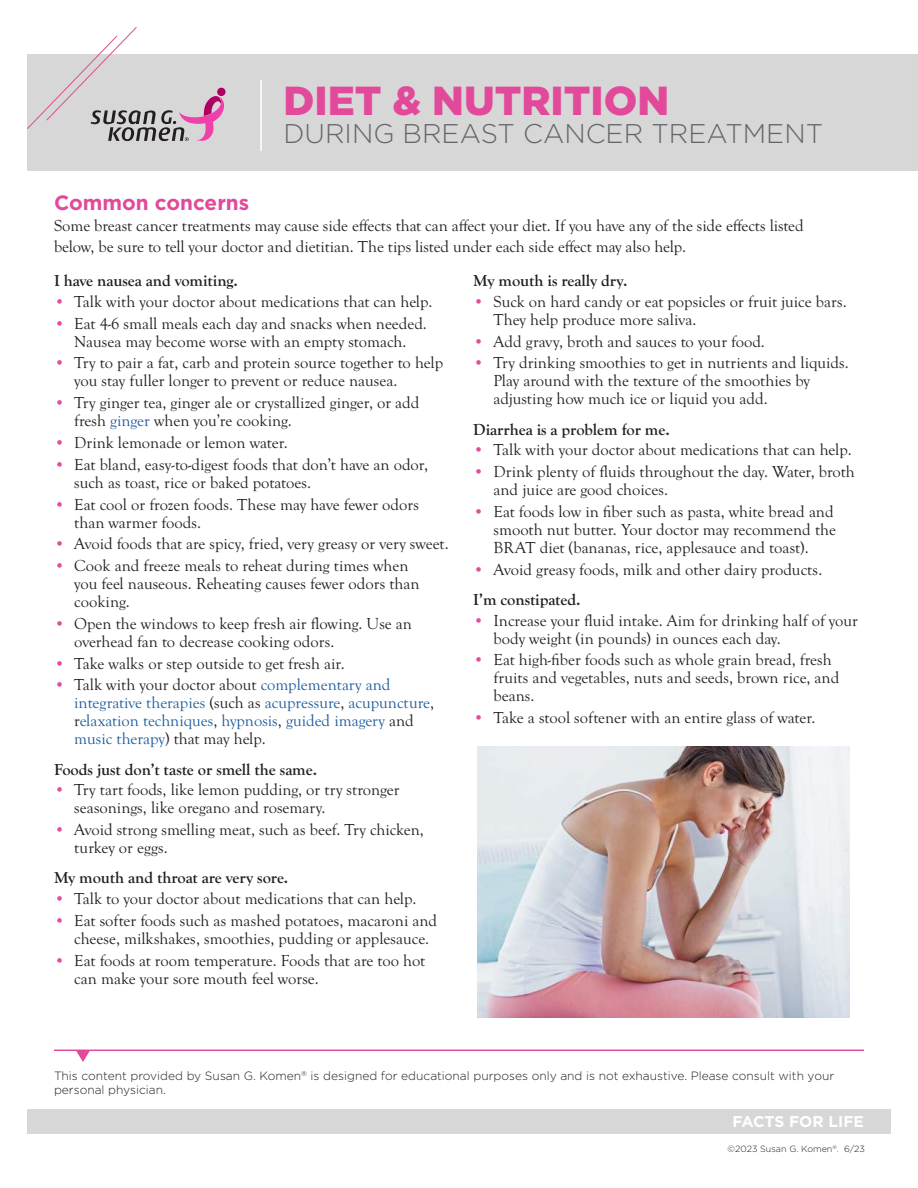
<style>
.page{position:relative;width:918px;height:1188px;background:#fff}
.page>*{position:absolute;margin:0;border:0;box-sizing:border-box;transform-origin:0 0}
.t1{font:900 40.5px "Gotham";color:#e2499a}
.t2{font:300 27px "Gotham";color:#636569}
.t3{font:700 20.7px "Gotham";color:#e2499a}
.t4{font:16.5px/18px "Goudy Old Sty";color:#221f1f}
.t5{font:16.5px/18px "Goudy Old Sty";color:#1f5d9e}
.t6{font:700 16.5px "Goudy Old Sty";letter-spacing:-.005em;color:#221f1f}
.t7{font:700 15.6px "Gotham";color:#fff}
.t8{font:300 12px/14.4px "Gotham";color:#221f1f}
.t9{font:300 9px "Gotham";color:#221f1f}
.s1{color:#e34d9b}
.s2{color:#1f5d9e}
.s3{color:#221f1f}
.s4{font-weight:700}
</style>
<div class="page">
<div style="left:27px;top:1110px;width:864px;height:24px;background:#d8d7d7"></div>
<div style="left:27px;top:54px;width:891px;height:117px;background:#d8d7d7"></div>
<hr style="left:260px;top:80px;width:2px;height:71px;background:#fff">
<hr style="left:54px;top:1050px;width:810px;height:1px;background:#e2499a">
<svg style="left:76px;top:1051px;width:14px;height:11px"></svg>
<svg style="left:27px;top:27px;width:199px;height:115px"></svg>
<img style="left:477px;top:746px;width:372px;height:272px">
<h1 class="t1" style="left:284px;top:82px;width:387px">DIET &amp; NUTRITION</h1>
<h2 class="t2" style="left:284px;top:122px;width:541px">DURING BREAST CANCER TREATMENT</h2>
<p class="t3" style="left:54px;top:194px;width:197px">Common concerns</p>
<p class="t4" style="left:54px;top:216px;width:751px;line-height:21px">Some breast cancer treatments may cause side effects that can affect your diet. If you have any of the side effects listed below, be sure to tell your doctor and dietitian. The tips listed under each side effect may also help.</p>
<p class="t6" style="left:54px;top:274px;width:185px">I have nausea and vomiting.</p>
<p class="t4" style="left:54px;top:293px;width:380px"><span class="s1">•</span> Talk with your doctor about medications that can help.</p>
<p class="t4" style="left:54px;top:315px;width:374px;text-align:center"><span class="s1">•</span> Eat 4-6 small meals each day and snacks when needed.<br>Nausea may become worse with an empty stomach.</p>
<p class="t4" style="left:74px;top:355px;width:370px;text-indent:-20px"><span class="s1">•</span> Try to pair a fat, carb and protein source together to help you stay fuller longer to prevent or reduce nausea.</p>
<p class="t4" style="left:74px;top:395px;width:347px;text-indent:-20px"><span class="s1">•</span> Try ginger tea, ginger ale or crystallized ginger, or add fresh <span class="s2">ginger</span> when you’re cooking.</p>
<p class="t4" style="left:54px;top:435px;width:235px"><span class="s1">•</span> Drink lemonade or lemon water.</p>
<p class="t4" style="left:74px;top:456px;width:355px;text-indent:-20px"><span class="s1">•</span> Eat bland, easy-to-digest foods that don’t have an odor, such as toast, rice or baked potatoes.</p>
<p class="t4" style="left:74px;top:496px;width:346px;text-indent:-20px"><span class="s1">•</span> Eat cool or frozen foods. These may have fewer odors than warmer foods.</p>
<p class="t4" style="left:54px;top:536px;width:396px"><span class="s1">•</span> Avoid foods that are spicy, fried, very greasy or very sweet.</p>
<p class="t4" style="left:74px;top:558px;width:347px;text-indent:-20px"><span class="s1">•</span> Cook and freeze meals to reheat during times when you feel nauseous. Reheating causes fewer odors than cooking.</p>
<p class="t4" style="left:74px;top:615px;width:339px;text-indent:-20px"><span class="s1">•</span> Open the windows to keep fresh air flowing. Use an overhead fan to decrease cooking odors.</p>
<p class="t4" style="left:54px;top:655px;width:292px"><span class="s1">•</span> Take walks or step outside to get fresh air.</p>
<p class="t5" style="left:74px;top:677px;width:361px;text-indent:-20px"><span class="s1">•</span> <span class="s3">Talk with your doctor about</span> complementary and integrative therapies <span class="s3">(such as</span> acupressure<span class="s3">,</span> acupuncture<span class="s3">, r</span>elaxation techniques<span class="s3">,</span> hypnosis<span class="s3">,</span> guided imagery <span class="s3">and </span>music therapy<span class="s3">) that may help.</span></p>
<p class="t6" style="left:54px;top:763px;width:265px">Foods just don’t taste or smell the same.</p>
<p class="t4" style="left:74px;top:782px;width:327px;text-indent:-20px"><span class="s1">•</span> Try tart foods, like lemon pudding, or try stronger seasonings, like oregano and rosemary.</p>
<p class="t4" style="left:74px;top:822px;width:351px;text-indent:-20px"><span class="s1">•</span> Avoid strong smelling meat, such as beef. Try chicken, turkey or eggs.</p>
<p class="t6" style="left:54px;top:872px;width:236px">My mouth and throat are very sore.</p>
<p class="t4" style="left:54px;top:891px;width:364px"><span class="s1">•</span> Talk to your doctor about medications that can help.</p>
<p class="t4" style="left:74px;top:912px;width:364px;text-indent:-20px"><span class="s1">•</span> Eat softer foods such as mashed potatoes, macaroni and cheese, milkshakes, smoothies, pudding or applesauce.</p>
<p class="t4" style="left:74px;top:952px;width:353px;text-indent:-20px"><span class="s1">•</span> Eat foods at room temperature. Foods that are too hot can make your sore mouth feel worse.</p>
<p class="t6" style="left:473px;top:274px;width:156px">My mouth is really dry.</p>
<p class="t4" style="left:494px;top:293px;width:355px;text-indent:-20px"><span class="s1">•</span> Suck on hard candy or eat popsicles or fruit juice bars.<br>They help produce more saliva.</p>
<p class="t4" style="left:473px;top:333px;width:293px"><span class="s1">•</span> Add gravy, broth and sauces to your food.</p>
<p class="t4" style="left:494px;top:355px;width:357px;text-indent:-20px"><span class="s1">•</span> Try drinking smoothies to get in nutrients and liquids.<br>Play around with the texture of the smoothies by adjusting how much ice or liquid you add.</p>
<p class="t6" style="left:473px;top:423px;width:198px">Diarrhea is a problem for me.</p>
<p class="t4" style="left:473px;top:442px;width:380px"><span class="s1">•</span> Talk with your doctor about medications that can help.</p>
<p class="t4" style="left:494px;top:464px;width:363px;text-indent:-20px"><span class="s1">•</span> Drink plenty of fluids throughout the day. Water, broth and juice are good choices.</p>
<p class="t4" style="left:494px;top:503px;width:344px;text-indent:-20px"><span class="s1">•</span> Eat foods low in fiber such as pasta, white bread and smooth nut butter. Your doctor may recommend the<br>BRAT diet (bananas, rice, applesauce and toast).</p>
<p class="t4" style="left:473px;top:555px;width:351px;line-height:30.2px"><span class="s1">•</span> Avoid greasy foods, milk and other dairy products.<br><span class="s4">I’m constipated.</span></p>
<p class="t4" style="left:494px;top:612px;width:366px;text-indent:-20px"><span class="s1">•</span> Increase your fluid intake. Aim for drinking half of your body weight (in pounds) in ounces each day.</p>
<p class="t4" style="left:494px;top:652px;width:347px;text-indent:-20px"><span class="s1">•</span> Eat high-fiber foods such as whole grain bread, fresh fruits and vegetables, nuts and seeds, brown rice, and beans.</p>
<p class="t4" style="left:473px;top:710px;width:344px"><span class="s1">•</span> Take a stool softener with an entire glass of water.</p>
<p class="t8" style="left:54px;top:1069px;width:782px">This content provided by Susan G. Komen<sup>®</sup> is designed for educational purposes only and is not exhaustive. Please consult with your personal physician.</p>
<p class="t7" style="left:733px;top:1116px;width:133px">FACTS FOR LIFE</p>
<p class="t9" style="left:728px;top:1145px;width:139px">©2023 Susan G. Komen<sup>®</sup>. 6/23</p>
</div>
